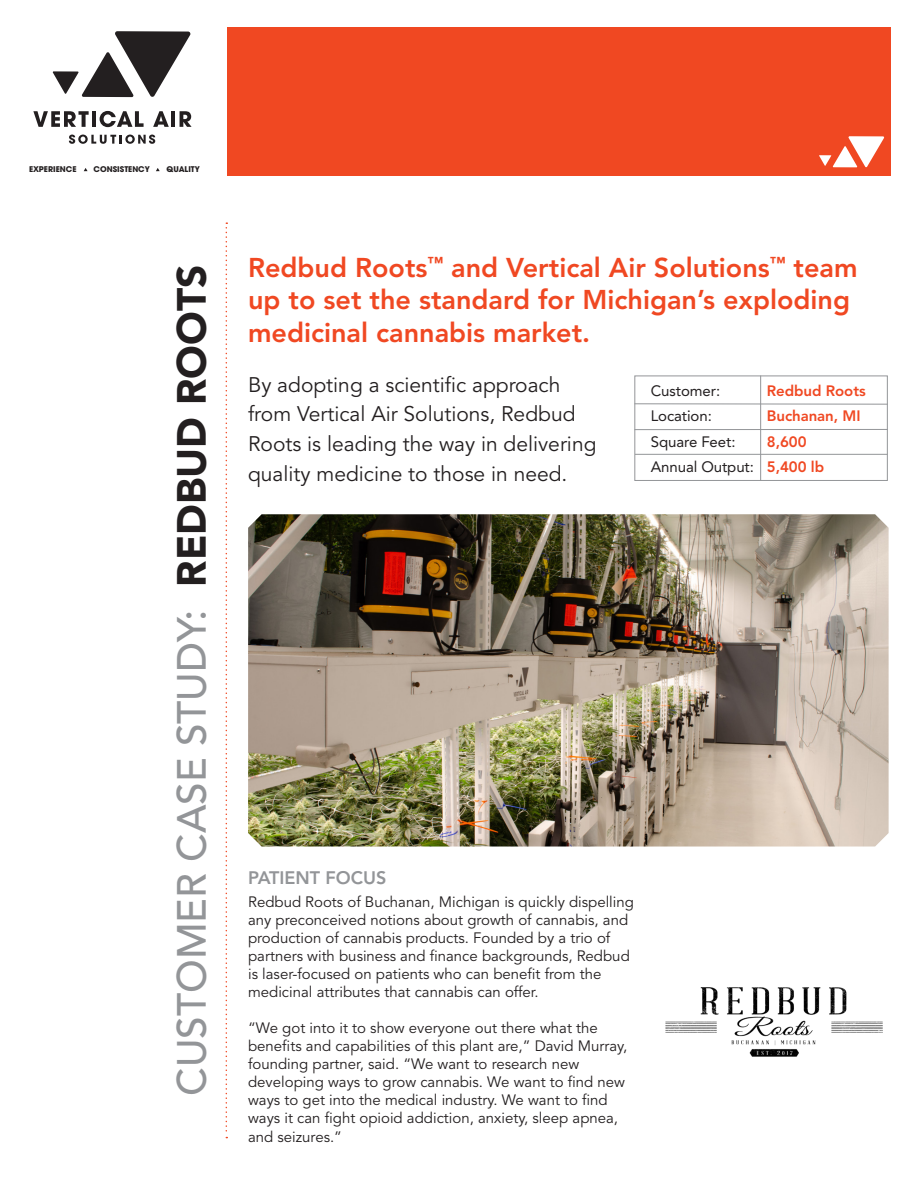
<style>
.page{position:relative;width:918px;height:1188px;background:#fff}
.page>*{position:absolute;margin:0;border:0;box-sizing:border-box;transform-origin:0 0}
.t1{font:500 40.5px "Avenir";color:#939598}
.t2{font:800 27px/32.4px "Avenir";color:#f04822}
.t3{font:21px/29.7px "Avenir";color:#231f20}
.t4{font:800 18px "Avenir";color:#939598}
.t5{font:15px/18px "Avenir";color:#231f20}
.t6{font:15px "Avenir";letter-spacing:-.005em;color:#231f20}
.t7{font:800 15px "Avenir";letter-spacing:-.005em;color:#f04822}
.t8{font:700 7.8px "Avant Garde LT";color:#231f20}
.s1{font-weight:900;color:#231f20}
.s2{font-weight:800;color:#f04822}
</style>
<div class="page">
<div style="left:228px;top:27px;width:663px;height:148px;background:#f04822"></div>
<svg style="left:226px;top:222px;width:1px;height:916px"></svg>
<hr style="left:760px;top:376px;width:1px;height:105px;background:#939598">
<div style="left:634px;top:376px;width:254px;height:105px;border:1px solid #939598"></div>
<hr style="left:634px;top:404px;width:254px;height:1px;background:#939598">
<hr style="left:634px;top:429px;width:254px;height:1px;background:#939598">
<hr style="left:635px;top:454px;width:253px;height:1px;background:#939598">
<svg style="left:819px;top:136px;width:65px;height:31px"></svg>
<hr style="left:171px;top:111px;width:4px;height:16px;background:#231f20">
<svg style="left:180px;top:111px;width:12px;height:16px"></svg>
<svg style="left:33px;top:111px;width:56px;height:16px"></svg>
<hr style="left:92px;top:111px;width:4px;height:16px;background:#231f20">
<svg style="left:100px;top:111px;width:44px;height:16px"></svg>
<svg style="left:153px;top:111px;width:16px;height:16px"></svg>
<svg style="left:69px;top:135px;width:86px;height:9px"></svg>
<svg style="left:53px;top:31px;width:138px;height:66px"></svg>
<img style="left:248px;top:514px;width:641px;height:333px">
<img style="left:665px;top:987px;width:218px;height:70px">
<p class="t8" style="left:29px;top:164px;width:49px">EXPERIENCE</p>
<p class="t8" style="left:94px;top:164px;width:58px">CONSISTENCY</p>
<p class="t8" style="left:167px;top:164px;width:35px">QUALITY</p>
<p class="t1" style="left:169px;top:1096px;width:832px;rotate:-90deg">CUSTOMER CASE STUDY: <span class="s1">REDBUD ROOTS</span></p>
<p class="t2" style="left:248px;top:251px;width:611px">Redbud Roots<sup>™</sup> and Vertical Air Solutions<sup>™</sup> team up to set the standard for Michigan’s exploding medicinal cannabis market.</p>
<p class="t3" style="left:248px;top:370px;width:350px">By adopting a scientific approach from Vertical Air Solutions, Redbud Roots is leading the way in delivering quality medicine to those in need.</p>
<p class="t6" style="left:651px;top:382px;width:71px">Customer:</p>
<p class="t7" style="left:767px;top:382px;width:100px">Redbud Roots</p>
<p class="t6" style="left:651px;top:407px;width:63px">Location:</p>
<p class="t7" style="left:767px;top:407px;width:95px">Buchanan, MI</p>
<p class="t6" style="left:651px;top:433px;width:86px">Square Feet:</p>
<p class="t7" style="left:767px;top:433px;width:41px">8,600</p>
<p class="t6" style="left:651px;top:458px;width:175px">Annual Output: <span class="s2">5,400 lb</span></p>
<p class="t4" style="left:248px;top:867px;width:140px">PATIENT FOCUS</p>
<p class="t5" style="left:248px;top:893px;width:387px">Redbud Roots of Buchanan, Michigan is quickly dispelling any preconceived notions about growth of cannabis, and production of cannabis products. Founded by a trio of partners with business and finance backgrounds, Redbud is laser-focused on patients who can benefit from the medicinal attributes that cannabis can offer.</p>
<p class="t5" style="left:248px;top:1019px;width:381px">“We got into it to show everyone out there what the benefits and capabilities of this plant are,” David Murray, founding partner, said. “We want to research new developing ways to grow cannabis. We want to find new ways to get into the medical industry. We want to find ways it can fight opioid addiction, anxiety, sleep apnea,</p>
<p class="t5" style="left:248px;top:1129px;width:95px">and seizures.”</p>
</div>
